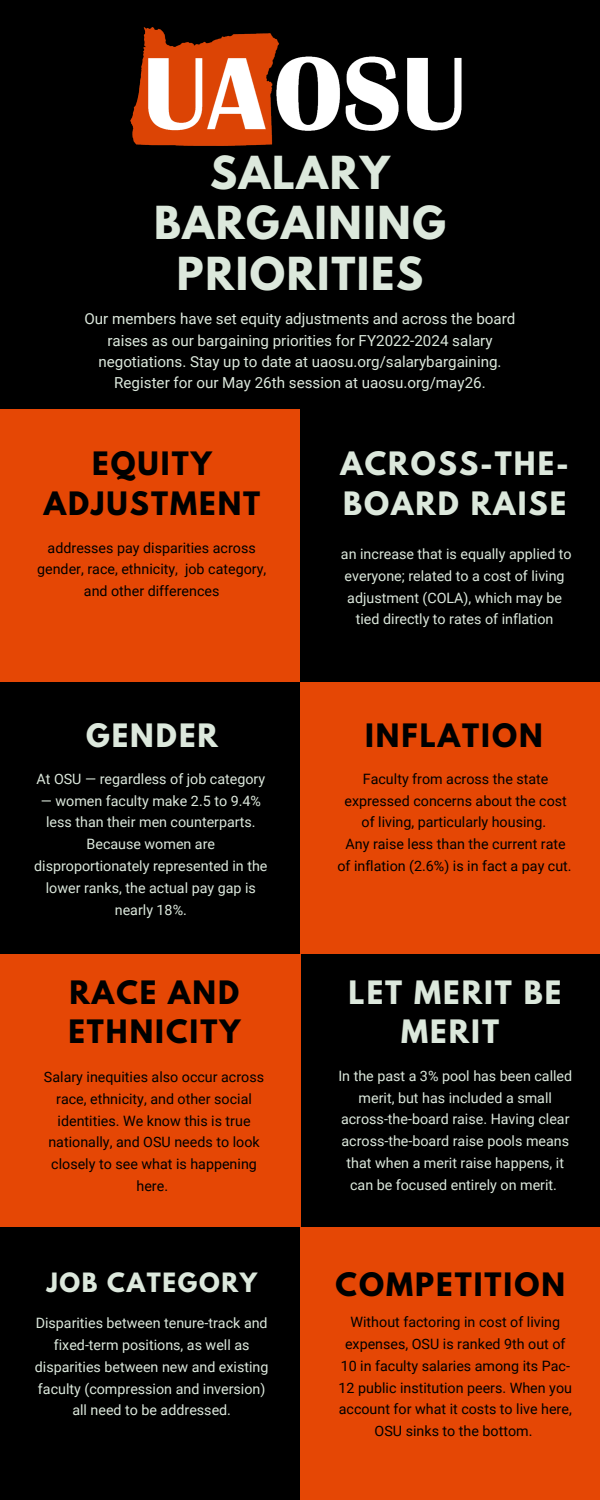
<style>
.page{position:relative;width:600px;height:1500px;background:#000}
.page>*{position:absolute;margin:0;border:0;box-sizing:border-box;transform-origin:0 0}
.t1{font:700 40.3px/50.7px "League Spartan";letter-spacing:.04em;color:#dce8dc;text-align:center}
.t2{font:700 28.6px/39.5px "League Spartan";letter-spacing:.07em;color:#000}
.t3{font:700 28.6px/39.5px "League Spartan";letter-spacing:.07em;color:#dce8dc}
.t4{font:700 23.6px "League Spartan";letter-spacing:.07em;color:#dce8dc}
.t5{font:15.2px/21.1px "Roboto";color:#dce8dc;text-align:center}
.t6{font:14.3px/21.8px "Roboto";color:#dce8dc;text-align:center}
.t7{font:14.3px/21.8px "Roboto";color:#000;text-align:center}
</style>
<div class="page">
<div style="left:301px;top:682px;width:299px;height:273px;background:#e54705"></div>
<div style="left:0;top:409px;width:301px;height:273px;background:#e54705"></div>
<div style="left:0;top:955px;width:301px;height:273px;background:#e54705"></div>
<div style="left:301px;top:1227px;width:299px;height:273px;background:#e54705"></div>
<div style="left:0;top:1227px;width:300px;height:273px;background:#000"></div>
<img style="left:130px;top:27px;width:332px;height:119px">
<p class="t1" style="left:154px;top:152px;width:293px">SALARY<br>BARGAINING<br>PRIORITIES</p>
<p class="t5" style="left:84px;top:309px;width:433px">Our members have set equity adjustments and across the board raises as our bargaining priorities for FY2022-2024 salary negotiations. Stay up to date at uaosu.org/salarybargaining.<br>Register for our May 26th session at uaosu.org/may26.</p>
<p class="t2" style="left:92px;top:448px;width:121px">EQUITY</p>
<p class="t2" style="left:44px;top:487px;width:218px">ADJUSTMENT</p>
<p class="t7" style="left:37px;top:537px;width:231px">addresses pay disparities across gender, race, ethnicity, job category, and other differences</p>
<p class="t3" style="left:86px;top:719px;width:133px">GENDER</p>
<p class="t6" style="left:37px;top:768px;width:230px">At OSU — regardless of job category</p>
<p class="t6" style="left:34px;top:790px;width:235px">— women faculty make 2.5 to 9.4% less than their men counterparts.<br>Because women are disproportionately represented in the lower ranks, the actual pay gap is nearly 18%.</p>
<p class="t2" style="left:68px;top:976px;width:174px">RACE AND<br>ETHNICITY</p>
<p class="t7" style="left:44px;top:1066px;width:222px">Salary inequities also occur across race, ethnicity, and other social identities. We know this is true nationally, and OSU needs to look closely to see what is happening here.</p>
<p class="t4" style="left:47px;top:1271px;width:212px">JOB CATEGORY</p>
<p class="t6" style="left:35px;top:1312px;width:235px">Disparities between tenure-track and fixed-term positions, as well as disparities between new and existing faculty (compression and inversion) all need to be addressed.</p>
<p class="t3" style="left:340px;top:448px;width:230px">ACROSS-THE-<br>BOARD RAISE</p>
<p class="t6" style="left:341px;top:543px;width:232px">an increase that is equally applied to everyone; related to a cost of living adjustment (COLA), which may be tied directly to rates of inflation</p>
<p class="t2" style="left:365px;top:719px;width:179px">INFLATION</p>
<p class="t7" style="left:344px;top:768px;width:224px">Faculty from across the state expressed concerns about the cost of living, particularly housing.</p>
<p class="t7" style="left:337px;top:833px;width:236px">Any raise less than the current rate of inflation (2.6%) is in fact a pay cut.</p>
<p class="t3" style="left:349px;top:976px;width:214px;text-align:center">LET MERIT BE<br>MERIT</p>
<p class="t6" style="left:338px;top:1065px;width:235px">In the past a 3% pool has been called merit, but has included a small across-the-board raise. Having clear across-the-board raise pools means that when a merit raise happens, it can be focused entirely on merit.</p>
<p class="t2" style="left:336px;top:1269px;width:231px">COMPETITION</p>
<p class="t7" style="left:339px;top:1311px;width:235px">Without factoring in cost of living expenses, OSU is ranked 9th out of 10 in faculty salaries among its Pac-12 public institution peers. When you account for what it costs to live here, OSU sinks to the bottom.</p>
</div>
